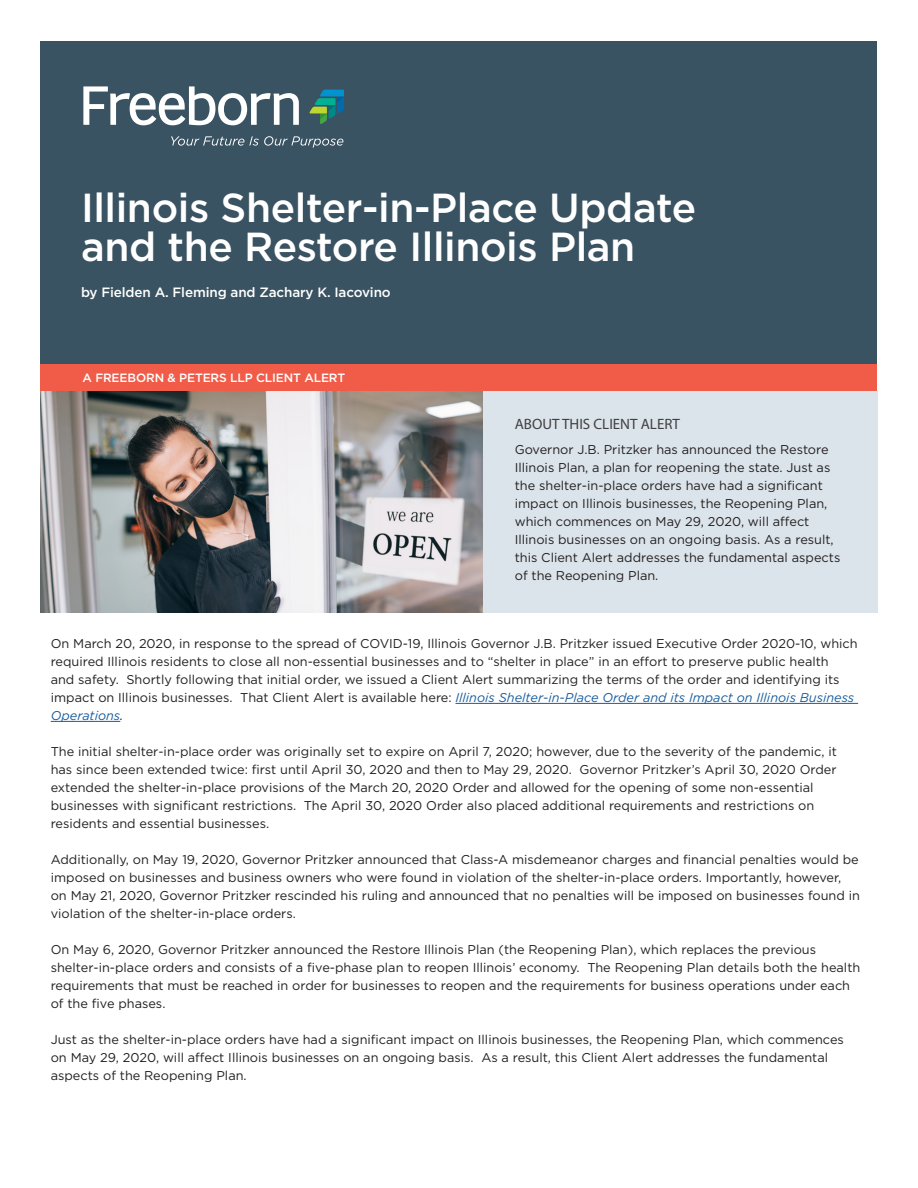
<style>
.page{position:relative;width:918px;height:1188px;background:#fff}
.page>*{position:absolute;margin:0;border:0;box-sizing:border-box;transform-origin:0 0}
.Headline_2{font:500 40.5px/39px "Gotham";letter-spacing:-.01em;color:#fff}
.About_Header{font:15px "Myriad Pro";color:#413f41}
.Headline_2-2{font:500 13.5px "Gotham";letter-spacing:-.01em;color:#fff}
.Body_Text{font:12.75px/18px "Gotham";color:#231f20}
.t1{font:500 12px "Gotham";letter-spacing:-.01em;color:#fff}
.s1{font-style:italic;color:#175d9e}
.s2{font-style:italic}
</style>
<div class="page">
<div style="left:41px;top:41px;width:836px;height:324px;background:#3a5362"></div>
<svg style="left:83px;top:86px;width:216px;height:39px"></svg>
<svg style="left:309px;top:90px;width:35px;height:34px"></svg>
<svg style="left:171px;top:136px;width:172px;height:12px"></svg>
<div style="left:41px;top:365px;width:836px;height:26px;background:#f15c49"></div>
<div style="left:483px;top:391px;width:394px;height:221px;background:#dbe4ea"></div>
<hr style="left:456px;top:703px;width:402px;height:1px;background:#175d9e">
<hr style="left:51px;top:721px;width:69px;height:1px;background:#175d9e">
<img style="left:41px;top:391px;width:442px;height:221px">
<p class="Headline_2" style="left:81px;top:188px;width:617px">Illinois Shelter-in-Place Update and the Restore Illinois Plan</p>
<p class="Headline_2-2" style="left:81px;top:284px;width:311px">by Fielden A. Fleming and Zachary K. Iacovino</p>
<p class="t1" style="left:82px;top:370px;width:264px">A FREEBORN &amp; PETERS LLP CLIENT ALERT</p>
<p class="About_Header" style="left:515px;top:415px;width:167px">ABOUT THIS CLIENT ALERT</p>
<p class="Body_Text" style="left:515px;top:440px;width:327px">Governor J.B. Pritzker has announced the Restore Illinois Plan, a plan for reopening the state. Just as the shelter-in-place orders have had a significant impact on Illinois businesses, the Reopening Plan, which commences on May 29, 2020, will affect Illinois businesses on an ongoing basis. As a result, this Client Alert addresses the fundamental aspects of the Reopening Plan.</p>
<p class="Body_Text" style="left:51px;top:634px;width:808px">On March 20, 2020, in response to the spread of COVID-19, Illinois Governor J.B. Pritzker issued Executive Order 2020-10, which required Illinois residents to close all non-essential businesses and to “shelter in place” in an effort to preserve public health<br>and safety. Shortly following that initial order, we issued a Client Alert summarizing the terms of the order and identifying its impact on Illinois businesses. That Client Alert is available here: <span class="s1">Illinois Shelter-in-Place Order and its Impact on Illinois Business Operations</span><span class="s2">.</span></p>
<p class="Body_Text" style="left:51px;top:742px;width:788px">The initial shelter-in-place order was originally set to expire on April 7, 2020; however, due to the severity of the pandemic, it has since been extended twice: first until April 30, 2020 and then to May 29, 2020. Governor Pritzker’s April 30, 2020 Order extended the shelter-in-place provisions of the March 20, 2020 Order and allowed for the opening of some non-essential businesses with significant restrictions. The April 30, 2020 Order also placed additional requirements and restrictions on residents and essential businesses.</p>
<p class="Body_Text" style="left:51px;top:850px;width:811px">Additionally, on May 19, 2020, Governor Pritzker announced that Class-A misdemeanor charges and financial penalties would be imposed on businesses and business owners who were found in violation of the shelter-in-place orders. Importantly, however, on May 21, 2020, Governor Pritzker rescinded his ruling and announced that no penalties will be imposed on businesses found in violation of the shelter-in-place orders.</p>
<p class="Body_Text" style="left:51px;top:940px;width:811px">On May 6, 2020, Governor Pritzker announced the Restore Illinois Plan (the Reopening Plan), which replaces the previous shelter-in-place orders and consists of a five-phase plan to reopen Illinois’ economy. The Reopening Plan details both the health requirements that must be reached in order for businesses to reopen and the requirements for business operations under each of the five phases.</p>
<p class="Body_Text" style="left:51px;top:1030px;width:795px">Just as the shelter-in-place orders have had a significant impact on Illinois businesses, the Reopening Plan, which commences on May 29, 2020, will affect Illinois businesses on an ongoing basis. As a result, this Client Alert addresses the fundamental aspects of the Reopening Plan.</p>
</div>
